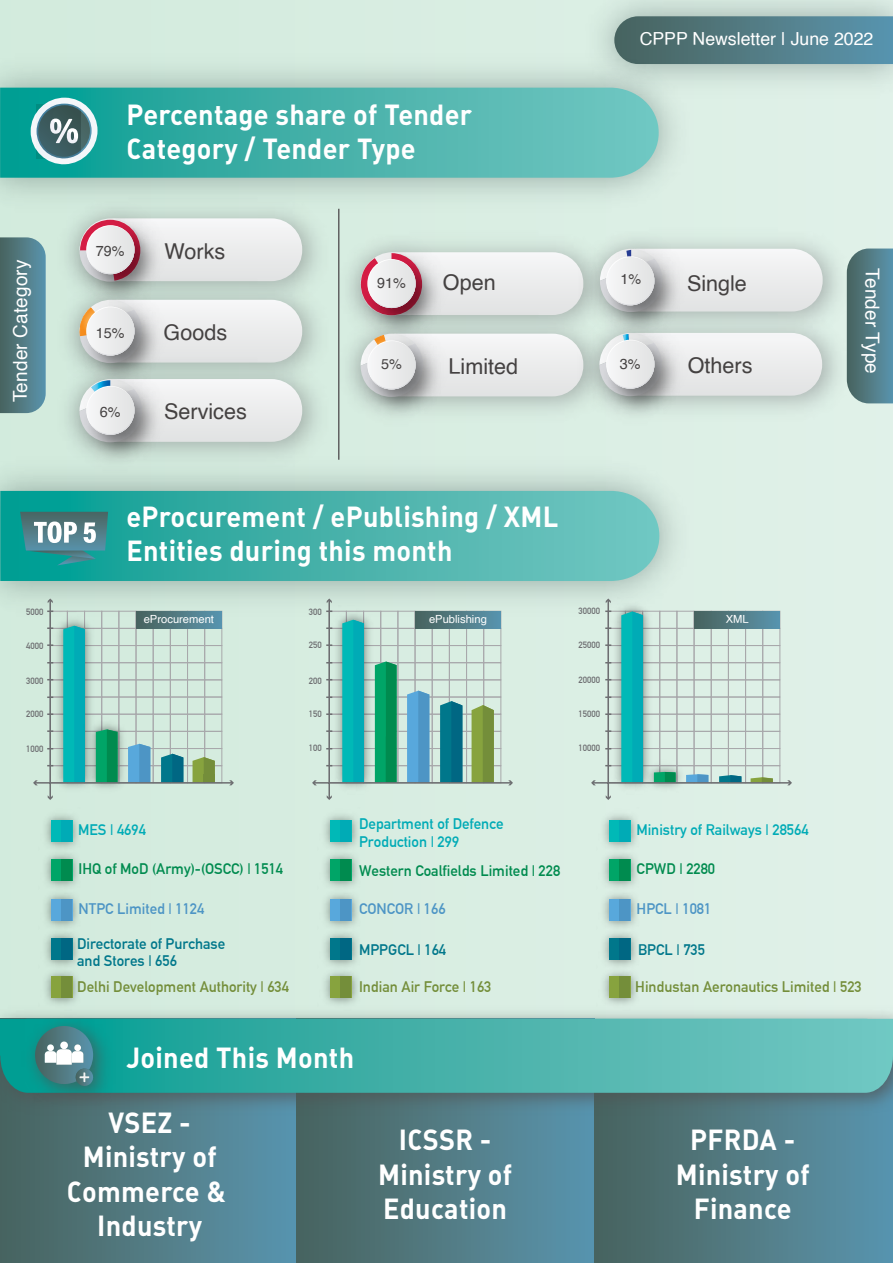
<style>
.page{position:relative;width:893px;height:1263px;background:#daeee4}
.page>*{position:absolute;margin:0;border:0;box-sizing:border-box;transform-origin:0 0}
.t1{font:28.65px/34.5px "DIN Bold Alternate";letter-spacing:.01em;color:#fff;text-align:center;scale:.94 1}
.t2{font:21.9px "Helvetica";color:#444141}
.t3{font:19.5px "Helvetica";letter-spacing:.01em;color:#fff}
.t4{font:18px "Helvetica";color:#fff}
.t5{font:700 15px "DIN Alternate";color:#748e3a}
.t6{font:700 15px/18px "DIN Alternate";color:#00abb6}
.t7{font:700 15px "DIN Alternate";color:#008b4f}
.t8{font:700 15px/16.5px "DIN Alternate";color:#00778b}
.t9{font:700 15px "DIN Alternate";color:#4d95c5}
.t10{font:14.55px "Helvetica";color:#444141}
.t11{font:11.25px "Helvetica";color:#fff}
.t12{font:700 9px "DIN Alternate";color:#6d6e71}
</style>
<div class="page">
<img style="left:361px;top:247px;width:88px;height:5px">
<svg style="left:361px;top:252px;width:184px;height:31px;background:#e9dee1"></svg>
<img style="left:481px;top:283px;width:63px;height:127px">
<img style="left:361px;top:282px;width:120px;height:129px">
<img style="left:361px;top:328px;width:88px;height:89px">
<svg style="left:361px;top:334px;width:183px;height:63px"></svg>
<img style="left:544px;top:282px;width:337px;height:128px">
<img style="left:550px;top:372px;width:170px;height:38px">
<img style="left:594px;top:372px;width:94px;height:43px">
<svg style="left:599px;top:372px;width:223px;height:24px"></svg>
<img style="left:545px;top:239px;width:337px;height:133px">
<img style="left:550px;top:235px;width:171px;height:133px">
<img style="left:594px;top:244px;width:94px;height:95px">
<svg style="left:600px;top:249px;width:223px;height:63px"></svg>
<img style="left:30px;top:327px;width:170px;height:119px">
<img style="left:74px;top:389px;width:94px;height:57px">
<svg style="left:79px;top:379px;width:223px;height:63px"></svg>
<img style="left:74px;top:223px;width:94px;height:72px">
<svg style="left:79px;top:223px;width:223px;height:59px"></svg>
<svg style="left:0;top:237px;width:46px;height:176px;background:#537c85"></svg>
<svg style="left:847px;top:249px;width:46px;height:154px;background:#557f88"></svg>
<hr style="left:338px;top:209px;width:1px;height:251px;background:#606161">
<img style="left:74px;top:295px;width:94px;height:94px">
<svg style="left:79px;top:300px;width:223px;height:63px"></svg>
<svg style="left:614px;top:16px;width:279px;height:48px;background:#54808b"></svg>
<img style="left:0;top:446px;width:673px;height:162px">
<svg style="left:0;top:491px;width:659px;height:90px;background:#46b3ab"></svg>
<svg style="left:20px;top:512px;width:88px;height:53px;background:#58969a"></svg>
<img style="left:0;top:42px;width:704px;height:181px">
<svg style="left:0;top:88px;width:659px;height:90px;background:#46b3ab"></svg>
<svg style="left:31px;top:97px;width:67px;height:68px;background:#6b9e9f"></svg>
<svg style="left:33px;top:598px;width:201px;height:202px"></svg>
<svg style="left:312px;top:598px;width:201px;height:202px"></svg>
<svg style="left:591px;top:598px;width:201px;height:202px"></svg>
<img style="left:43px;top:812px;width:37px;height:35px">
<div style="left:51px;top:821px;width:21px;height:21px;background:#00b9b7"></div>
<div style="left:61px;top:821px;width:11px;height:21px;background:#00abb6"></div>
<img style="left:43px;top:847px;width:37px;height:39px">
<div style="left:51px;top:860px;width:21px;height:21px;background:#00a567"></div>
<div style="left:61px;top:860px;width:11px;height:21px;background:#008b4f"></div>
<img style="left:43px;top:886px;width:37px;height:40px">
<div style="left:51px;top:899px;width:21px;height:21px;background:#58a8dc"></div>
<div style="left:61px;top:899px;width:11px;height:21px;background:#4d95c5"></div>
<img style="left:43px;top:926px;width:37px;height:38px">
<div style="left:51px;top:939px;width:21px;height:21px;background:#00778b"></div>
<div style="left:61px;top:939px;width:11px;height:21px;background:#006783"></div>
<img style="left:43px;top:964px;width:37px;height:36px">
<div style="left:51px;top:977px;width:21px;height:21px;background:#87a33e"></div>
<div style="left:61px;top:977px;width:11px;height:21px;background:#748e3a"></div>
<img style="left:324px;top:814px;width:34px;height:33px">
<div style="left:330px;top:821px;width:21px;height:21px;background:#00b9b7"></div>
<div style="left:340px;top:821px;width:11px;height:21px;background:#00abb6"></div>
<img style="left:324px;top:847px;width:34px;height:39px">
<div style="left:330px;top:860px;width:21px;height:21px;background:#00a567"></div>
<div style="left:340px;top:860px;width:11px;height:21px;background:#008b4f"></div>
<img style="left:324px;top:886px;width:34px;height:40px">
<div style="left:330px;top:899px;width:21px;height:21px;background:#58a8dc"></div>
<div style="left:340px;top:899px;width:11px;height:21px;background:#4d95c5"></div>
<img style="left:324px;top:926px;width:34px;height:38px">
<div style="left:330px;top:939px;width:21px;height:21px;background:#00778b"></div>
<div style="left:340px;top:939px;width:11px;height:21px;background:#006783"></div>
<img style="left:324px;top:964px;width:34px;height:36px">
<div style="left:330px;top:977px;width:21px;height:21px;background:#87a33e"></div>
<div style="left:340px;top:977px;width:11px;height:21px;background:#748e3a"></div>
<img style="left:603px;top:815px;width:33px;height:32px">
<div style="left:609px;top:821px;width:21px;height:21px;background:#00b9b7"></div>
<div style="left:619px;top:821px;width:11px;height:21px;background:#00abb6"></div>
<img style="left:603px;top:847px;width:33px;height:39px">
<div style="left:609px;top:860px;width:21px;height:21px;background:#00a567"></div>
<div style="left:619px;top:860px;width:11px;height:21px;background:#008b4f"></div>
<img style="left:603px;top:886px;width:33px;height:40px">
<div style="left:609px;top:899px;width:21px;height:21px;background:#58a8dc"></div>
<div style="left:619px;top:899px;width:11px;height:21px;background:#4d95c5"></div>
<img style="left:603px;top:926px;width:33px;height:38px">
<div style="left:609px;top:939px;width:21px;height:21px;background:#00778b"></div>
<div style="left:619px;top:939px;width:11px;height:21px;background:#006783"></div>
<img style="left:604px;top:964px;width:32px;height:36px">
<div style="left:609px;top:977px;width:21px;height:21px;background:#87a33e"></div>
<div style="left:619px;top:977px;width:11px;height:21px;background:#748e3a"></div>
<div style="left:296px;top:1019px;width:299px;height:244px;background:linear-gradient(to right,#49635d,#5a95ae)"></div>
<div style="left:595px;top:1020px;width:298px;height:243px;background:linear-gradient(to right,#49635d,#5a94ae)"></div>
<div style="left:0;top:1019px;width:296px;height:244px;background:linear-gradient(to right,#49635d,#5a94ae)"></div>
<img style="left:0;top:1000px;width:893px;height:120px">
<svg style="left:0;top:1018px;width:893px;height:75px;background:#48b2ab"></svg>
<img style="left:17px;top:1008px;width:103px;height:105px">
<svg style="left:35px;top:1026px;width:60px;height:60px;background:#619599"></svg>
<p class="t1" style="left:126px;top:96px;width:369px;text-align:left">Percentage share of Tender<br>Category / Tender Type</p>
<p class="t4" style="left:640px;top:25px;width:235px">CPPP Newsletter | June 2022</p>
<p class="t2" style="left:165px;top:234px;width:62px">Works</p>
<p class="t10" style="left:96px;top:240px;width:30px">79%</p>
<p class="t3" style="left:5px;top:402px;width:144px;rotate:-90deg">Tender Category</p>
<p class="t3" style="left:887px;top:268px;width:107px;rotate:90deg">Tender Type</p>
<p class="t10" style="left:620px;top:268px;width:22px">1%</p>
<p class="t2" style="left:687px;top:266px;width:61px">Single</p>
<p class="t10" style="left:377px;top:272px;width:30px">91%</p>
<p class="t2" style="left:443px;top:266px;width:54px">Open</p>
<p class="t2" style="left:164px;top:315px;width:65px">Goods</p>
<p class="t10" style="left:96px;top:321px;width:30px">15%</p>
<p class="t10" style="left:381px;top:353px;width:22px">5%</p>
<p class="t2" style="left:449px;top:350px;width:71px">Limited</p>
<p class="t10" style="left:620px;top:352px;width:22px">3%</p>
<p class="t2" style="left:688px;top:349px;width:66px">Others</p>
<p class="t10" style="left:100px;top:401px;width:22px">6%</p>
<p class="t2" style="left:164px;top:395px;width:84px">Services</p>
<p class="t1" style="left:126px;top:498px;width:461px;text-align:left">eProcurement / ePublishing / XML<br>Entities during this month</p>
<p class="t12" style="left:26px;top:605px;width:19px">5000</p>
<p class="t11" style="left:144px;top:610px;width:72px">eProcurement</p>
<p class="t12" style="left:309px;top:605px;width:14px">300</p>
<p class="t11" style="left:429px;top:610px;width:59px">ePublishing</p>
<p class="t12" style="left:578px;top:604px;width:23px">30000</p>
<p class="t11" style="left:726px;top:610px;width:25px">XML</p>
<p class="t12" style="left:26px;top:639px;width:19px">4000</p>
<p class="t12" style="left:309px;top:638px;width:14px">250</p>
<p class="t12" style="left:578px;top:638px;width:23px">25000</p>
<p class="t12" style="left:26px;top:674px;width:19px">3000</p>
<p class="t12" style="left:309px;top:674px;width:14px">200</p>
<p class="t12" style="left:578px;top:672px;width:23px">20000</p>
<p class="t12" style="left:26px;top:707px;width:19px">2000</p>
<p class="t12" style="left:309px;top:707px;width:14px">150</p>
<p class="t12" style="left:578px;top:707px;width:23px">15000</p>
<p class="t12" style="left:26px;top:742px;width:19px">1000</p>
<p class="t12" style="left:309px;top:741px;width:14px">100</p>
<p class="t12" style="left:578px;top:741px;width:23px">10000</p>
<p class="t6" style="left:78px;top:820px;width:69px">MES | 4694</p>
<p class="t6" style="left:359px;top:814px;width:146px">Department of Defence<br>Production | 299</p>
<p class="t6" style="left:636px;top:820px;width:174px">Ministry of Railways | 28564</p>
<p class="t7" style="left:79px;top:858px;width:206px">IHQ of MoD (Army)-(OSCC) | 1514</p>
<p class="t7" style="left:359px;top:859px;width:203px">Western Coalfields Limited | 228</p>
<p class="t7" style="left:637px;top:858px;width:80px">CPWD | 2280</p>
<p class="t9" style="left:79px;top:897px;width:127px">NTPC Limited | 1124</p>
<p class="t8" style="left:77px;top:934px;width:150px">Directorate of Purchase and Stores | 656</p>
<p class="t5" style="left:77px;top:975px;width:213px">Delhi Development Authority | 634</p>
<p class="t9" style="left:359px;top:897px;width:88px">CONCOR | 166</p>
<p class="t8" style="left:359px;top:940px;width:89px">MPPGCL | 164</p>
<p class="t5" style="left:359px;top:975px;width:134px">Indian Air Force | 163</p>
<p class="t9" style="left:637px;top:897px;width:76px">HPCL | 1081</p>
<p class="t8" style="left:638px;top:940px;width:68px">BPCL | 735</p>
<p class="t5" style="left:635px;top:975px;width:228px">Hindustan Aeronautics Limited | 523</p>
<p class="t1" style="left:126px;top:1039px;width:244px">Joined This Month</p>
<p class="t1" style="left:67px;top:1104px;width:171px">VSEZ -<br>Ministry of<br>Commerce &amp;<br>Industry</p>
<p class="t1" style="left:378px;top:1121px;width:144px">ICSSR -<br>Ministry of<br>Education</p>
<p class="t1" style="left:676px;top:1121px;width:144px">PFRDA -<br>Ministry of<br>Finance</p>
</div>
